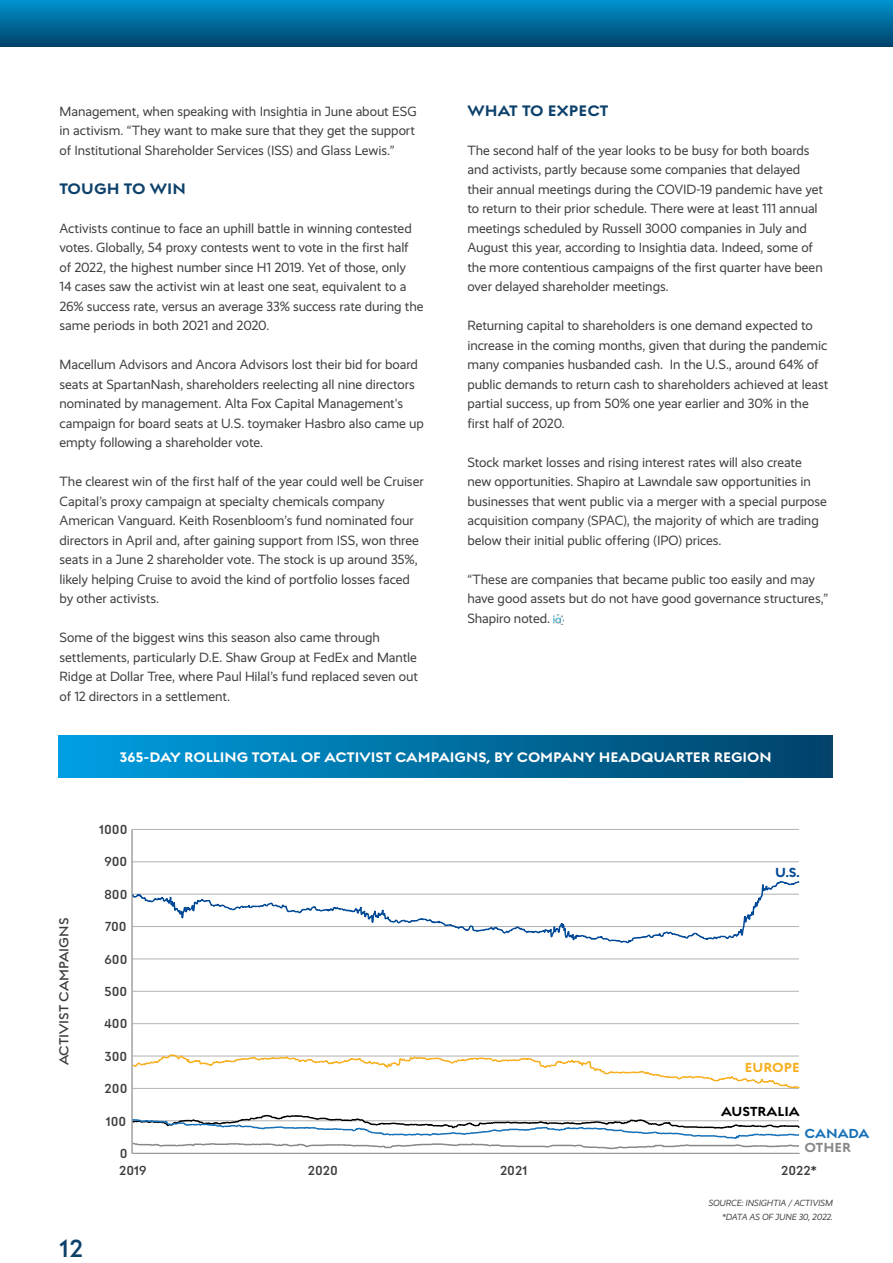
<style>
.page{position:relative;width:893px;height:1263px;background:#fff}
.page>*{position:absolute;margin:0;border:0;box-sizing:border-box;transform-origin:0 0}
.t1{font:600 27px "Regulator Nova";color:#0d416b}
.t2{font:700 16.5px "Regulator Nova";letter-spacing:.005em;color:#0d416b}
.t3{font:700 15px "Regulator Nova";letter-spacing:-.005em;color:#fff}
.t4{font:600 14.25px "Regulator Nova";color:#3c3c3b}
.t5{font:700 14.25px "Regulator Nova";color:#000}
.t6{font:700 14.25px "Regulator Nova";color:#1570b8}
.t7{font:700 14.25px "Regulator Nova";color:#f7af1f}
.t8{font:700 14.25px "Regulator Nova";color:#878787}
.t9{font:700 14.25px "Regulator Nova";color:#014997}
.t10{font:13.5px/19.5px "Realist";letter-spacing:-.005em;color:#3f3f3e}
.t11{font:italic 9px/13.5px "Realist";letter-spacing:-.01em;color:#3f3f3e;text-align:right}
</style>
<div class="page">
<svg style="left:553px;top:614px;width:11px;height:11px"></svg>
<div style="left:59px;top:735px;width:774px;height:43px;background:linear-gradient(to right,#009fe1,#004167)"></div>
<div style="left:0;top:0;width:893px;height:47px;background:linear-gradient(to bottom,#0093cf,#004268)"></div>
<hr style="left:132px;top:1023px;width:667px;height:1px;background:#b3b2b2">
<hr style="left:132px;top:991px;width:667px;height:1px;background:#b3b2b2">
<hr style="left:132px;top:959px;width:667px;height:1px;background:#b3b2b2">
<hr style="left:132px;top:861px;width:667px;height:1px;background:#b3b2b2">
<hr style="left:132px;top:829px;width:667px;height:1px;background:#b3b2b2">
<svg style="left:131px;top:1053px;width:669px;height:37px"></svg>
<svg style="left:131px;top:879px;width:669px;height:66px"></svg>
<svg style="left:131px;top:1113px;width:669px;height:38px"></svg>
<hr style="left:132px;top:830px;width:1px;height:323px;background:#9d9d9c">
<hr style="left:132px;top:1153px;width:668px;height:1px;background:#9d9d9c">
<p class="t10" style="left:60px;top:101px;width:359px;text-align:justify">Management, when speaking with Insightia in June about ESG in activism. “They want to make sure that they get the support of Institutional Shareholder Services (ISS) and Glass Lewis.”</p>
<p class="t2" style="left:60px;top:178px;width:128px">TOUGH TO WIN</p>
<p class="t10" style="left:60px;top:218px;width:365px">Activists continue to face an uphill battle in winning contested votes. Globally, 54 proxy contests went to vote in the first half of 2022, the highest number since H1 2019. Yet of those, only<br>14 cases saw the activist win at least one seat, equivalent to a 26% success rate, versus an average 33% success rate during the same periods in both 2021 and 2020.</p>
<p class="t10" style="left:60px;top:355px;width:366px">Macellum Advisors and Ancora Advisors lost their bid for board seats at SpartanNash, shareholders reelecting all nine directors nominated by management. Alta Fox Capital Management's campaign for board seats at U.S. toymaker Hasbro also came up empty following a shareholder vote.</p>
<p class="t10" style="left:60px;top:472px;width:366px">The clearest win of the first half of the year could well be Cruiser Capital’s proxy campaign at specialty chemicals company American Vanguard. Keith Rosenbloom’s fund nominated four directors in April and, after gaining support from ISS, won three seats in a June 2 shareholder vote. The stock is up around 35%, likely helping Cruise to avoid the kind of portfolio losses faced by other activists.</p>
<p class="t10" style="left:60px;top:628px;width:360px">Some of the biggest wins this season also came through settlements, particularly D.E. Shaw Group at FedEx and Mantle Ridge at Dollar Tree, where Paul Hilal’s fund replaced seven out of 12 directors in a settlement.</p>
<p class="t2" style="left:467px;top:100px;width:142px">WHAT TO EXPECT</p>
<p class="t10" style="left:467px;top:140px;width:357px">The second half of the year looks to be busy for both boards and activists, partly because some companies that delayed their annual meetings during the COVID-19 pandemic have yet to return to their prior schedule. There were at least 111 annual meetings scheduled by Russell 3000 companies in July and August this year, according to Insightia data. Indeed, some of the more contentious campaigns of the first quarter have been over delayed shareholder meetings.</p>
<p class="t10" style="left:467px;top:316px;width:362px">Returning capital to shareholders is one demand expected to increase in the coming months, given that during the pandemic many companies husbanded cash. In the U.S., around 64% of public demands to return cash to shareholders achieved at least partial success, up from 50% one year earlier and 30% in the first half of 2020.</p>
<p class="t10" style="left:467px;top:452px;width:361px">Stock market losses and rising interest rates will also create new opportunities. Shapiro at Lawndale saw opportunities in businesses that went public via a merger with a special purpose acquisition company (SPAC), the majority of which are trading below their initial public offering (IPO) prices.</p>
<p class="t10" style="left:467px;top:569px;width:362px">“These are companies that became public too easily and may have good assets but do not have good governance structures,”<br>Shapiro noted.</p>
<p class="t3" style="left:120px;top:748px;width:653px">365-DAY ROLLING TOTAL OF ACTIVIST CAMPAIGNS, BY COMPANY HEADQUARTER REGION</p>
<p class="t4" style="left:56px;top:1065px;width:149px;rotate:-90deg">ACTIVIST CAMPAIGNS</p>
<h1 class="t1" style="left:60px;top:1232px;width:25px">12</h1>
<p class="t4" style="left:99px;top:821px;width:30px">1000</p>
<p class="t4" style="left:105px;top:853px;width:24px">900</p>
<p class="t4" style="left:104px;top:886px;width:24px">800</p>
<p class="t4" style="left:105px;top:918px;width:23px">700</p>
<p class="t4" style="left:104px;top:951px;width:25px">600</p>
<p class="t4" style="left:105px;top:983px;width:24px">500</p>
<p class="t4" style="left:104px;top:1016px;width:25px">400</p>
<p class="t4" style="left:105px;top:1048px;width:24px">300</p>
<p class="t4" style="left:105px;top:1080px;width:24px">200</p>
<p class="t4" style="left:106px;top:1113px;width:22px">100</p>
<p class="t4" style="left:120px;top:1145px;width:9px">0</p>
<p class="t9" style="left:775px;top:864px;width:26px">U.S.</p>
<p class="t7" style="left:745px;top:1058px;width:56px">EUROPE</p>
<p class="t5" style="left:721px;top:1103px;width:80px">AUSTRALIA</p>
<p class="t6" style="left:805px;top:1125px;width:66px">CANADA</p>
<p class="t8" style="left:805px;top:1139px;width:48px">OTHER</p>
<p class="t4" style="left:500px;top:1162px;width:29px">2021</p>
<p class="t4" style="left:119px;top:1162px;width:29px">2019</p>
<p class="t4" style="left:308px;top:1162px;width:32px">2020</p>
<p class="t4" style="left:781px;top:1162px;width:37px">2022*</p>
<p class="t11" style="left:708px;top:1196px;width:126px">SOURCE: INSIGHTIA / ACTIVISM *DATA AS OF JUNE 30, 2022.</p>
</div>
